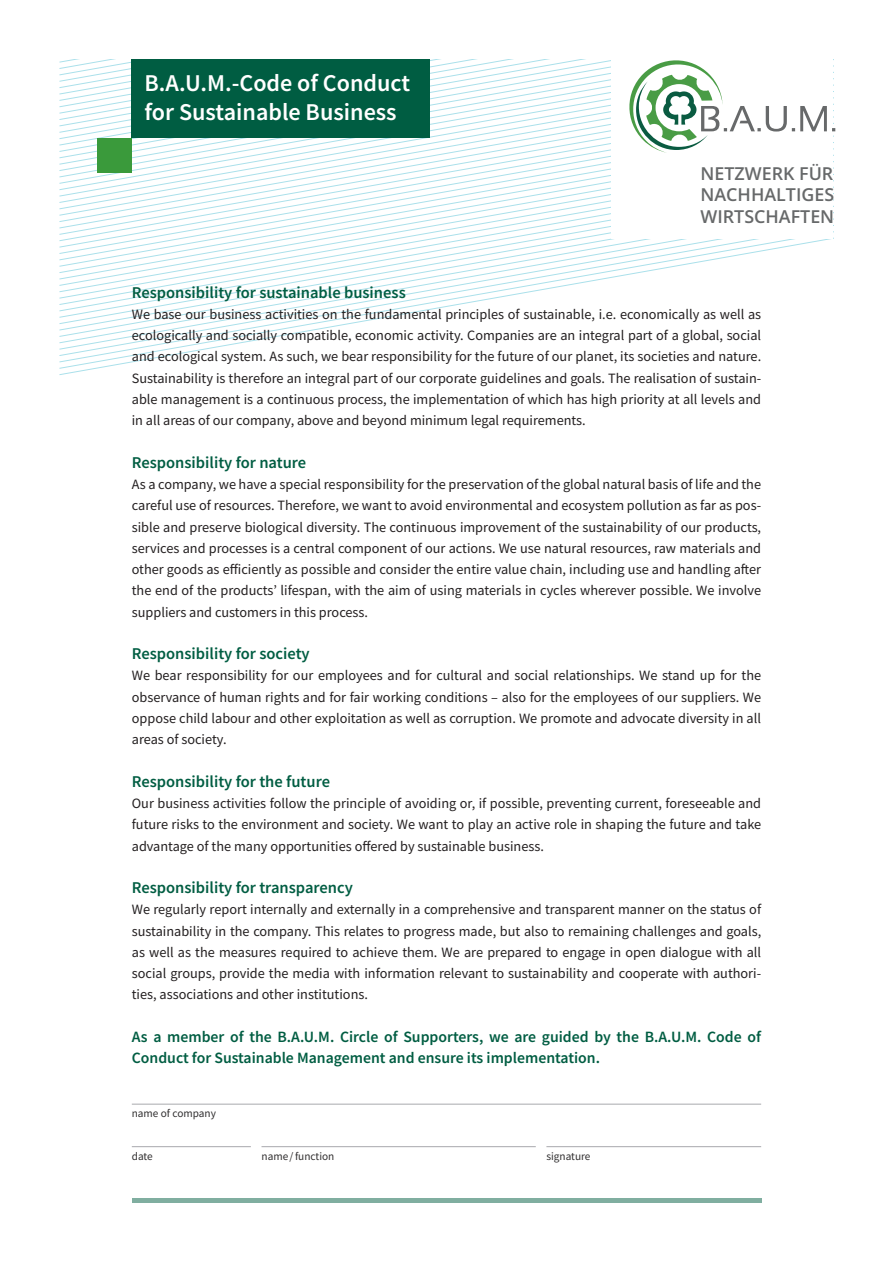
<style>
.page{position:relative;width:893px;height:1263px;background:#fff}
.page>*{position:absolute;margin:0;border:0;box-sizing:border-box;transform-origin:0 0}
.t1{font:600 24.15px/29px "Source Sans Pro";color:#fff}
.t2{font:600 17.85px/21.5px "Open Sans";color:#67696a;text-align:justify}
.t3{font:600 16.5px "Source Sans Pro";color:#005d42}
.body{font:600 15.75px/21.3px "Source Sans Pro";color:#005d42}
.body-2{font:14.25px/21.3px "Source Sans Pro";color:#231f20;text-align:justify}
.BU2{font:11.25px "Source Sans Pro";color:#312f30}
</style>
<div class="page">
<svg style="left:60px;top:60px;width:771px;height:315px"></svg>
<div style="left:98px;top:138px;width:34px;height:34px;background:#3a9a3b"></div>
<div style="left:132px;top:60px;width:298px;height:78px;background:#005d42"></div>
<div style="left:611px;top:60px;width:222px;height:179px;background:#fff"></div>
<hr style="left:132px;top:1198px;width:629px;height:4px;background:#80aea0">
<hr style="left:132px;top:1104px;width:629px;height:1px;background:#a8a9ad">
<hr style="left:132px;top:1146px;width:119px;height:1px;background:#a8a9ad">
<hr style="left:261px;top:1146px;width:275px;height:1px;background:#a8a9ad">
<hr style="left:546px;top:1146px;width:215px;height:1px;background:#a8a9ad">
<svg style="left:629px;top:60px;width:206px;height:93px"></svg>
<h2 class="t1" style="left:145px;top:69px;width:267px">B.A.U.M.-Code of Conduct for Sustainable Business</h2>
<p class="t2" style="left:700px;top:162px;width:135px">NETZWERK FÜR NACHHALTIGES WIRTSCHAFTEN</p>
<h5 class="t3" style="left:132px;top:281px;width:275px">Responsibility for sustainable business</h5>
<p class="body-2" style="left:132px;top:303px;width:631px">We base our business activities on the fundamental principles of sustainable, i.e. economically as well as ecologically and socially compatible, economic activity. Companies are an integral part of a global, social and ecological system. As such, we bear responsibility for the future of our planet, its societies and nature.<br>Sustainability is therefore an integral part of our corporate guidelines and goals. The realisation of sustain&shy;able management is a continuous process, the implementation of which has high priority at all levels and in all areas of our company, above and beyond minimum legal requirements.</p>
<h5 class="t3" style="left:132px;top:451px;width:176px">Responsibility for nature</h5>
<p class="body-2" style="left:132px;top:474px;width:631px">As a company, we have a special responsibility for the preservation of the global natural basis of life and the careful use of resources. Therefore, we want to avoid environmental and ecosystem pollution as far as pos&shy;sible and preserve biological diversity. The continuous improvement of the sustainability of our products, services and processes is a central component of our actions. We use natural resources, raw materials and other goods as efficiently as possible and consider the entire value chain, including use and handling after the end of the products’ lifespan, with the aim of using materials in cycles wherever possible. We involve suppliers and customers in this process.</p>
<h5 class="t3" style="left:132px;top:643px;width:179px">Responsibility for society</h5>
<p class="body-2" style="left:132px;top:665px;width:631px">We bear responsibility for our employees and for cultural and social relationships. We stand up for the observance of human rights and for fair working conditions – also for the employees of our suppliers. We oppose child labour and other exploitation as well as corruption. We promote and advocate diversity in all areas of society.</p>
<h5 class="t3" style="left:132px;top:770px;width:200px">Responsibility for the future</h5>
<p class="body-2" style="left:132px;top:792px;width:631px">Our business activities follow the principle of avoiding or, if possible, preventing current, foreseeable and future risks to the environment and society. We want to play an active role in shaping the future and take advantage of the many opportunities offered by sustainable business.</p>
<h5 class="t3" style="left:132px;top:877px;width:223px">Responsibility for transparency</h5>
<p class="body-2" style="left:132px;top:899px;width:631px">We regularly report internally and externally in a comprehensive and transparent manner on the status of sustainability in the company. This relates to progress made, but also to remaining challenges and goals, as well as the measures required to achieve them. We are prepared to engage in open dialogue with all social groups, provide the media with information relevant to sustainability and cooperate with authori&shy;ties, associations and other institutions.</p>
<p class="body" style="left:132px;top:1026px;width:631px">As a member of the B.A.U.M. Circle of Supporters, we are guided by the B.A.U.M. Code of<br>Conduct for Sustainable Management and ensure its implementation.</p>
<p class="BU2" style="left:132px;top:1106px;width:86px">name of company</p>
<p class="BU2" style="left:132px;top:1149px;width:22px">date</p>
<p class="BU2" style="left:261px;top:1149px;width:74px">name /function</p>
<p class="BU2" style="left:546px;top:1149px;width:46px">signature</p>
</div>
